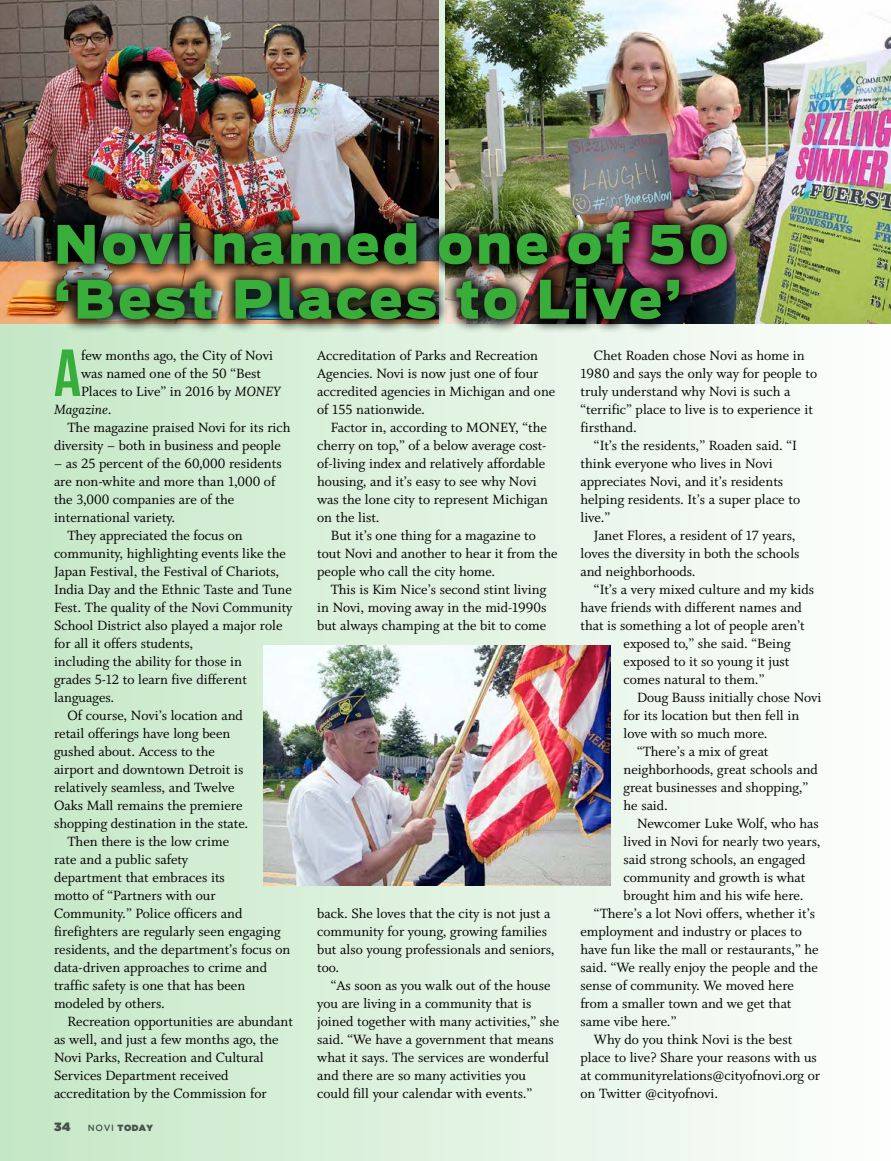
<style>
.page{position:relative;width:891px;height:1161px;background:#fff}
.page>*{position:absolute;margin:0;border:0;box-sizing:border-box;transform-origin:0 0}
.t1{font:700 66.45px "Bebas Neue";color:#38ad39}
.t2{font:900 52.35px/54.8px "Antenna";letter-spacing:.06em;color:#38ad39}
.t3{font:15px/18px "Whitman LF";color:#000}
.t4{font:italic 15px "Whitman LF";color:#000}
.t5{font:12px "Gotham Ultra SC800";color:#58595b}
.t6{font:9px "Gotham Ultra";letter-spacing:.05em;color:#58595b}
.s1{font-style:italic}
.s2{font-style:normal}
.s3{font-family:"Gotham";font-weight:500}
</style>
<div class="page">
<div style="left:0;top:0;width:891px;height:1161px;background:linear-gradient(to right,#c4e7c5,#fdfefd)"></div>
<img style="left:446px;top:0;width:445px;height:324px">
<img style="left:0;top:0;width:439px;height:324px">
<img style="left:264px;top:645px;width:346px;height:241px">
<div style="left:42px;top:208px;width:699px;height:126px;background:#000;opacity:.9"></div>
<h2 class="t2" style="left:54px;top:218px;width:677px">Novi named one of 50 ‘Best Places to Live’</h2>
<h1 class="t1" style="left:54px;top:337px;width:29px">A</h1>
<p class="t3" style="left:81px;top:347px;width:193px">few months ago, the City of Novi</p>
<p class="t3" style="left:81px;top:365px;width:182px">was named one of the 50 “Best</p>
<p class="t3" style="left:81px;top:383px;width:202px">Places to Live” in 2016 by <span class="s1">MONEY</span></p>
<p class="t4" style="left:54px;top:401px;width:59px">Magazine<span class="s2">.</span></p>
<p class="t3" style="left:68px;top:419px;width:225px">The magazine praised Novi for its rich</p>
<p class="t3" style="left:54px;top:437px;width:228px">diversity – both in business and people</p>
<p class="t3" style="left:54px;top:455px;width:229px">– as 25 percent of the 60,000 residents</p>
<p class="t3" style="left:54px;top:473px;width:223px">are non-white and more than 1,000 of</p>
<p class="t3" style="left:54px;top:491px;width:182px">the 3,000 companies are of the</p>
<p class="t3" style="left:54px;top:509px;width:123px">international variety.</p>
<p class="t3" style="left:68px;top:527px;width:177px">They appreciated the focus on</p>
<p class="t3" style="left:54px;top:545px;width:233px">community, highlighting events like the</p>
<p class="t3" style="left:54px;top:563px;width:227px">Japan Festival, the Festival of Chariots,</p>
<p class="t3" style="left:54px;top:581px;width:239px">India Day and the Ethnic Taste and Tune</p>
<p class="t3" style="left:54px;top:599px;width:240px">Fest. The quality of the Novi Community</p>
<p class="t3" style="left:54px;top:617px;width:230px">School District also played a major role</p>
<p class="t3" style="left:54px;top:635px;width:141px">for all it offers students,</p>
<p class="t3" style="left:54px;top:653px;width:189px">including the ability for those in</p>
<p class="t3" style="left:54px;top:671px;width:194px">grades 5-12 to learn five different</p>
<p class="t3" style="left:54px;top:689px;width:62px">languages.</p>
<p class="t3" style="left:68px;top:707px;width:177px">Of course, Novi’s location and</p>
<p class="t3" style="left:54px;top:725px;width:178px">retail offerings have long been</p>
<p class="t3" style="left:54px;top:743px;width:163px">gushed about. Access to the</p>
<p class="t3" style="left:54px;top:761px;width:191px">airport and downtown Detroit is</p>
<p class="t3" style="left:54px;top:779px;width:182px">relatively seamless, and Twelve</p>
<p class="t3" style="left:54px;top:797px;width:190px">Oaks Mall remains the premiere</p>
<p class="t3" style="left:54px;top:815px;width:196px">shopping destination in the state.</p>
<p class="t3" style="left:68px;top:833px;width:163px">Then there is the low crime</p>
<p class="t3" style="left:54px;top:851px;width:136px">rate and a public safety</p>
<p class="t3" style="left:54px;top:869px;width:172px">department that embraces its</p>
<p class="t3" style="left:54px;top:887px;width:163px">motto of “Partners with our</p>
<p class="t3" style="left:54px;top:905px;width:190px">Community.” Police officers and</p>
<p class="t3" style="left:54px;top:923px;width:228px">firefighters are regularly seen engaging</p>
<p class="t3" style="left:54px;top:941px;width:238px">residents, and the department’s focus on</p>
<p class="t3" style="left:54px;top:959px;width:215px">data-driven approaches to crime and</p>
<p class="t3" style="left:54px;top:977px;width:193px">traffic safety is one that has been</p>
<p class="t3" style="left:54px;top:995px;width:112px">modeled by others.</p>
<p class="t3" style="left:68px;top:1013px;width:227px">Recreation opportunities are abundant</p>
<p class="t3" style="left:54px;top:1031px;width:226px">as well, and just a few months ago, the</p>
<p class="t3" style="left:54px;top:1049px;width:211px">Novi Parks, Recreation and Cultural</p>
<p class="t3" style="left:54px;top:1067px;width:176px">Services Department received</p>
<p class="t3" style="left:54px;top:1085px;width:214px">accreditation by the Commission for</p>
<p class="t5" style="left:54px;top:1120px;width:18px">34</p>
<p class="t6" style="left:88px;top:1122px;width:67px"><span class="s3">NOVI</span> TODAY</p>
<p class="t3" style="left:317px;top:347px;width:240px">Accreditation of Parks and Recreation Agencies. Novi is now just one of four accredited agencies in Michigan and one of 155 nationwide.</p>
<p class="t3" style="left:317px;top:419px;width:232px;text-indent:14px">Factor in, according to MONEY, “the cherry on top,” of a below average cost&shy;of-living index and relatively affordable housing, and it’s easy to see why Novi was the lone city to represent Michigan on the list.</p>
<p class="t3" style="left:317px;top:527px;width:242px;text-indent:14px">But it’s one thing for a magazine to tout Novi and another to hear it from the people who call the city home.</p>
<p class="t3" style="left:317px;top:581px;width:231px;text-align:justify;text-indent:14px">This is Kim Nice’s second stint living in Novi, moving away in the mid-1990s but always champing at the bit to come</p>
<p class="t3" style="left:317px;top:905px;width:239px">back. She loves that the city is not just a community for young, growing families but also young professionals and seniors, too.</p>
<p class="t3" style="left:317px;top:977px;width:244px;text-indent:14px">“As soon as you walk out of the house you are living in a community that is joined together with many activities,” she said. “We have a government that means what it says. The services are wonderful and there are so many activities you could fill your calendar with events.”</p>
<p class="t3" style="left:580px;top:347px;width:238px;text-indent:14px">Chet Roaden chose Novi as home in<br>1980 and says the only way for people to truly understand why Novi is such a “terrific” place to live is to experience it firsthand.</p>
<p class="t3" style="left:580px;top:437px;width:221px;text-indent:14px">“It’s the residents,” Roaden said. “I think everyone who lives in Novi appreciates Novi, and it’s residents helping residents. It’s a super place to live.”</p>
<p class="t3" style="left:580px;top:527px;width:221px;text-indent:14px">Janet Flores, a resident of 17 years, loves the diversity in both the schools and neighborhoods.</p>
<p class="t3" style="left:594px;top:581px;width:222px">“It’s a very mixed culture and my kids</p>
<p class="t3" style="left:580px;top:599px;width:223px">have friends with different names and</p>
<p class="t3" style="left:580px;top:617px;width:226px">that is something a lot of people aren’t</p>
<p class="t3" style="left:624px;top:635px;width:169px">exposed to,” she said. “Being</p>
<p class="t3" style="left:624px;top:653px;width:168px">exposed to it so young it just</p>
<p class="t3" style="left:624px;top:671px;width:142px">comes natural to them.”</p>
<p class="t3" style="left:637px;top:689px;width:186px">Doug Bauss initially chose Novi</p>
<p class="t3" style="left:624px;top:707px;width:177px">for its location but then fell in</p>
<p class="t3" style="left:624px;top:725px;width:146px">love with so much more.</p>
<p class="t3" style="left:637px;top:743px;width:133px">“There’s a mix of great</p>
<p class="t3" style="left:624px;top:761px;width:196px">neighborhoods, great schools and</p>
<p class="t3" style="left:624px;top:779px;width:186px">great businesses and shopping,”</p>
<p class="t3" style="left:624px;top:797px;width:46px">he said.</p>
<p class="t3" style="left:637px;top:815px;width:183px">Newcomer Luke Wolf, who has</p>
<p class="t3" style="left:624px;top:833px;width:199px">lived in Novi for nearly two years,</p>
<p class="t3" style="left:624px;top:851px;width:184px">said strong schools, an engaged</p>
<p class="t3" style="left:624px;top:869px;width:184px">community and growth is what</p>
<p class="t3" style="left:624px;top:887px;width:181px">brought him and his wife here.</p>
<p class="t3" style="left:594px;top:905px;width:223px">“There’s a lot Novi offers, whether it’s</p>
<p class="t3" style="left:580px;top:923px;width:223px">employment and industry or places to</p>
<p class="t3" style="left:580px;top:941px;width:240px">have fun like the mall or restaurants,” he</p>
<p class="t3" style="left:580px;top:959px;width:239px">said. “We really enjoy the people and the</p>
<p class="t3" style="left:580px;top:977px;width:215px">sense of community. We moved here</p>
<p class="t3" style="left:580px;top:995px;width:213px">from a smaller town and we get that</p>
<p class="t3" style="left:580px;top:1013px;width:97px">same vibe here.”</p>
<p class="t3" style="left:594px;top:1031px;width:200px">Why do you think Novi is the best</p>
<p class="t3" style="left:580px;top:1049px;width:238px">place to live? Share your reasons with us</p>
<p class="t3" style="left:580px;top:1067px;width:241px">at communityrelations@cityo fnovi.org or</p>
<p class="t3" style="left:580px;top:1085px;width:139px">on Twitter @cityofnovi.</p>
</div>
